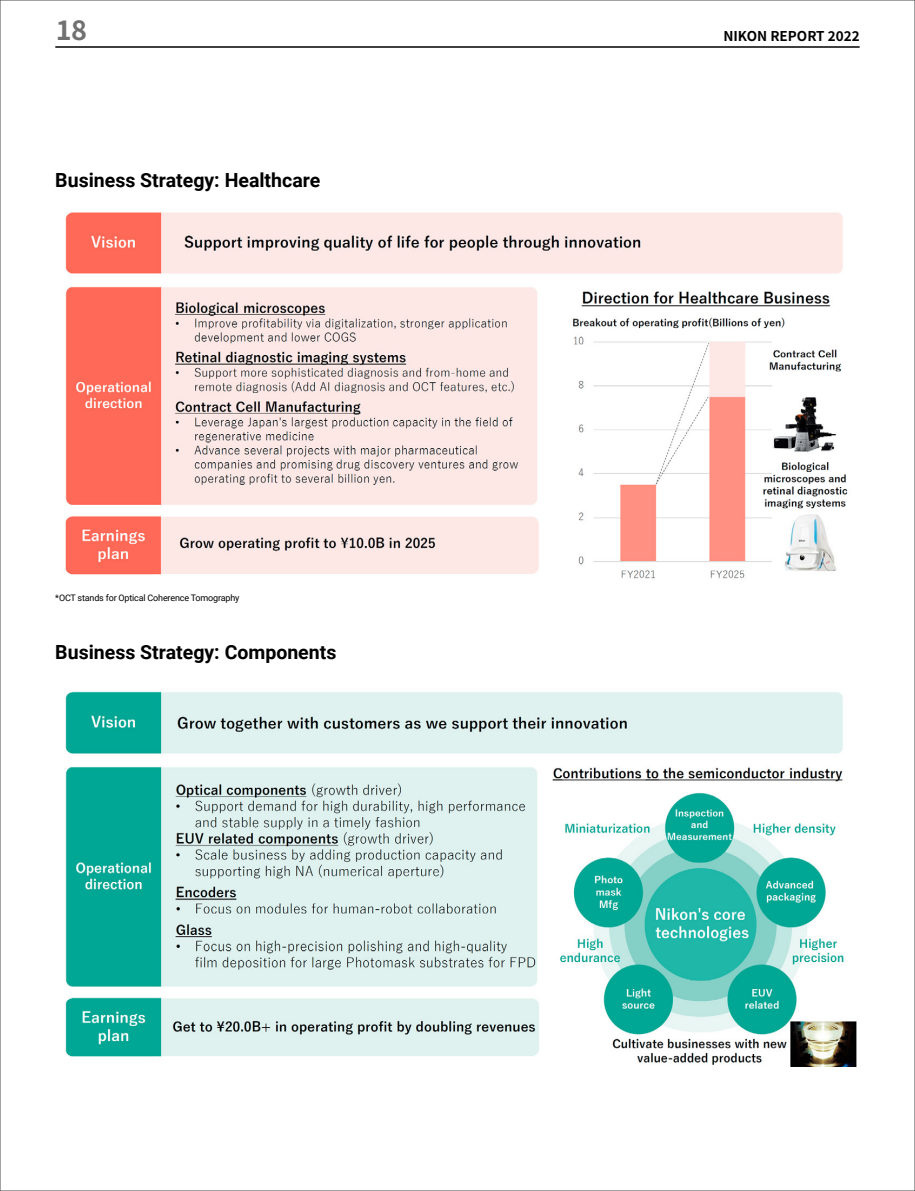
<style>
.page{position:relative;width:915px;height:1191px;background:#fff}
.page>*{position:absolute;margin:0;border:0;box-sizing:border-box;transform-origin:0 0}
.t1{font:700 27px "Noto Sans JP";color:#727171}
.t2{font:700 19.5px "Roboto";color:#000}
.t3{font:700 13.5px "Noto Sans JP";color:#000}
.t4{font:9px "Roboto";letter-spacing:-.02em;color:#000}
</style>
<div class="page">
<img style="left:65px;top:212px;width:783px;height:367px">
<img style="left:65px;top:691px;width:792px;height:375px">
<hr style="left:55px;top:46px;width:804px;height:2px;background:#000">
<h1 class="t1" style="left:55px;top:15px;width:33px">18</h1>
<p class="t3" style="left:723px;top:29px;width:138px">NIKON REPORT 2022</p>
<p class="t2" style="left:55px;top:166px;width:266px">Business Strategy: Healthcare</p>
<p class="t4" style="left:55px;top:592px;width:185px">*OCT stands for Optical Coherence Tomography</p>
<p class="t2" style="left:55px;top:638px;width:282px">Business Strategy: Components</p>
</div>
